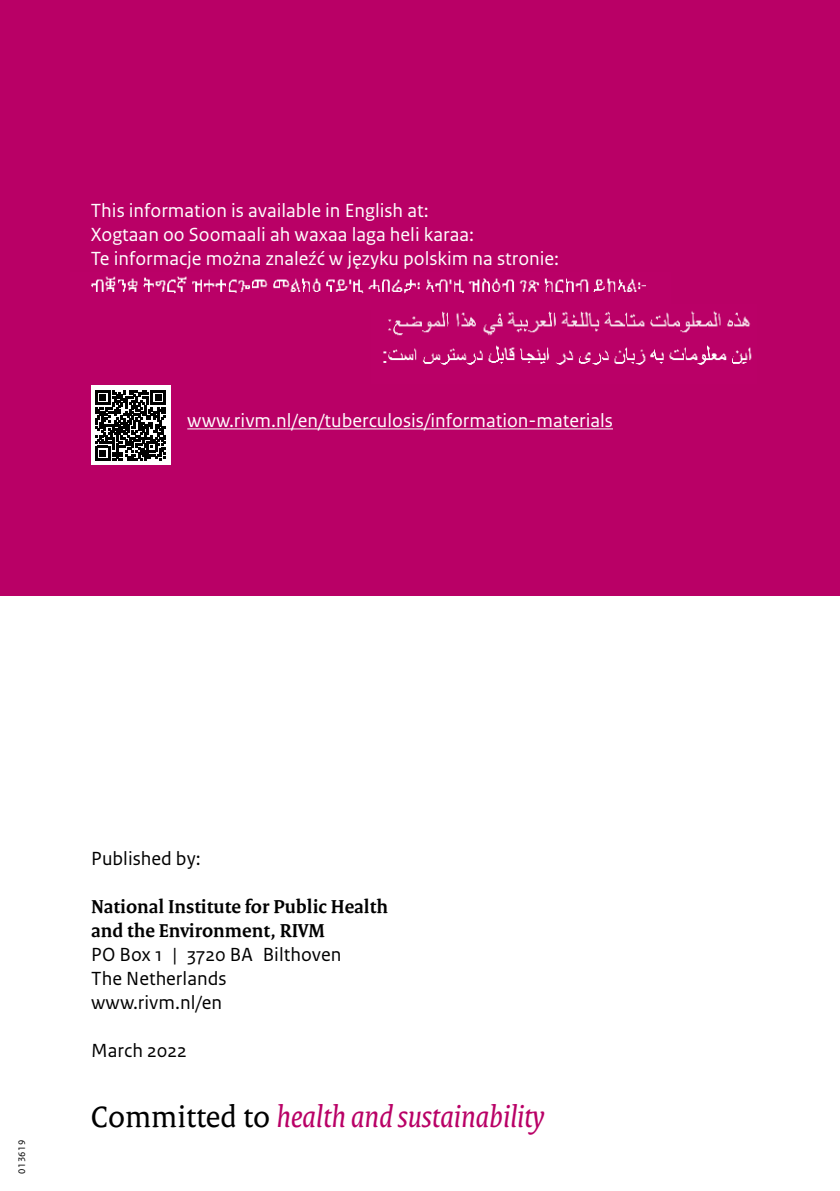
<style>
.page{position:relative;width:840px;height:1191px;background:#fff}
.page>*{position:absolute;margin:0;border:0;box-sizing:border-box;transform-origin:0 0}
.RIVM_Pay-off_A5{font:italic 32px "Rijksoverheid Serif";color:#b90066}
.P_RIVM_Broodtekst-sa{font:20px "Rijksoverheid Sans Text";color:#fff}
.P_RIVM_Broodtekst-sa-2{font:20px "Rijksoverheid Sans Text";color:#000}
.P_RIVM_Broodtekst-sa-3{font:700 20px/24px "Rijksoverheid Serif";color:#000}
.t1{font:10px "Rijksoverheid Sans Text";letter-spacing:.05em;color:#000}
.s1{font-style:normal;color:#000}
</style>
<div class="page">
<div style="left:0;top:0;width:839px;height:595px;background:#b90066"></div>
<hr style="left:187px;top:428px;width:425px;height:1px;background:#fff">
<img style="left:388px;top:311px;width:363px;height:25px">
<img style="left:91px;top:276px;width:555px;height:18px">
<div style="left:91px;top:386px;width:79px;height:79px;background:#fff"></div>
<svg style="left:95px;top:390px;width:71px;height:70px"></svg>
<p class="P_RIVM_Broodtekst-sa" style="left:91px;top:199px;width:339px">This information is available in English at:</p>
<p class="P_RIVM_Broodtekst-sa" style="left:91px;top:223px;width:384px">Xogtaan oo Soomaali ah waxaa laga heli karaa:</p>
<p class="P_RIVM_Broodtekst-sa" style="left:91px;top:247px;width:469px">Te informacje można znaleźć w języku polskim na stronie:</p>
<p class="P_RIVM_Broodtekst-sa" style="left:187px;top:409px;width:427px">www.rivm.nl/en/tuberculosis/information-materials</p>
<p class="t1" style="left:16px;top:1174px;width:36px;rotate:-90deg">013619</p>
<p class="P_RIVM_Broodtekst-sa-2" style="left:91px;top:847px;width:111px">Published by:</p>
<p class="P_RIVM_Broodtekst-sa-3" style="left:91px;top:894px;width:298px">National Institute for Public Health and the Environment, RIVM</p>
<p class="P_RIVM_Broodtekst-sa-2" style="left:262px;top:943px;width:80px">Bilthoven</p>
<p class="P_RIVM_Broodtekst-sa-2" style="left:91px;top:943px;width:69px">PO Box 1</p>
<p class="P_RIVM_Broodtekst-sa-2" style="left:91px;top:967px;width:137px">The Netherlands</p>
<p class="P_RIVM_Broodtekst-sa-2" style="left:91px;top:991px;width:132px">www.rivm.nl/en</p>
<p class="P_RIVM_Broodtekst-sa-2" style="left:91px;top:1039px;width:86px">March 2022</p>
<p class="P_RIVM_Broodtekst-sa-2" style="left:172px;top:943px;width:15px">|372</p>
<p class="P_RIVM_Broodtekst-sa-2" style="left:215px;top:943px;width:39px">0BA</p>
<p class="RIVM_Pay-off_A5" style="left:91px;top:1097px;width:454px"><span class="s1">Committed to</span> health and sustainability</p>
</div>
